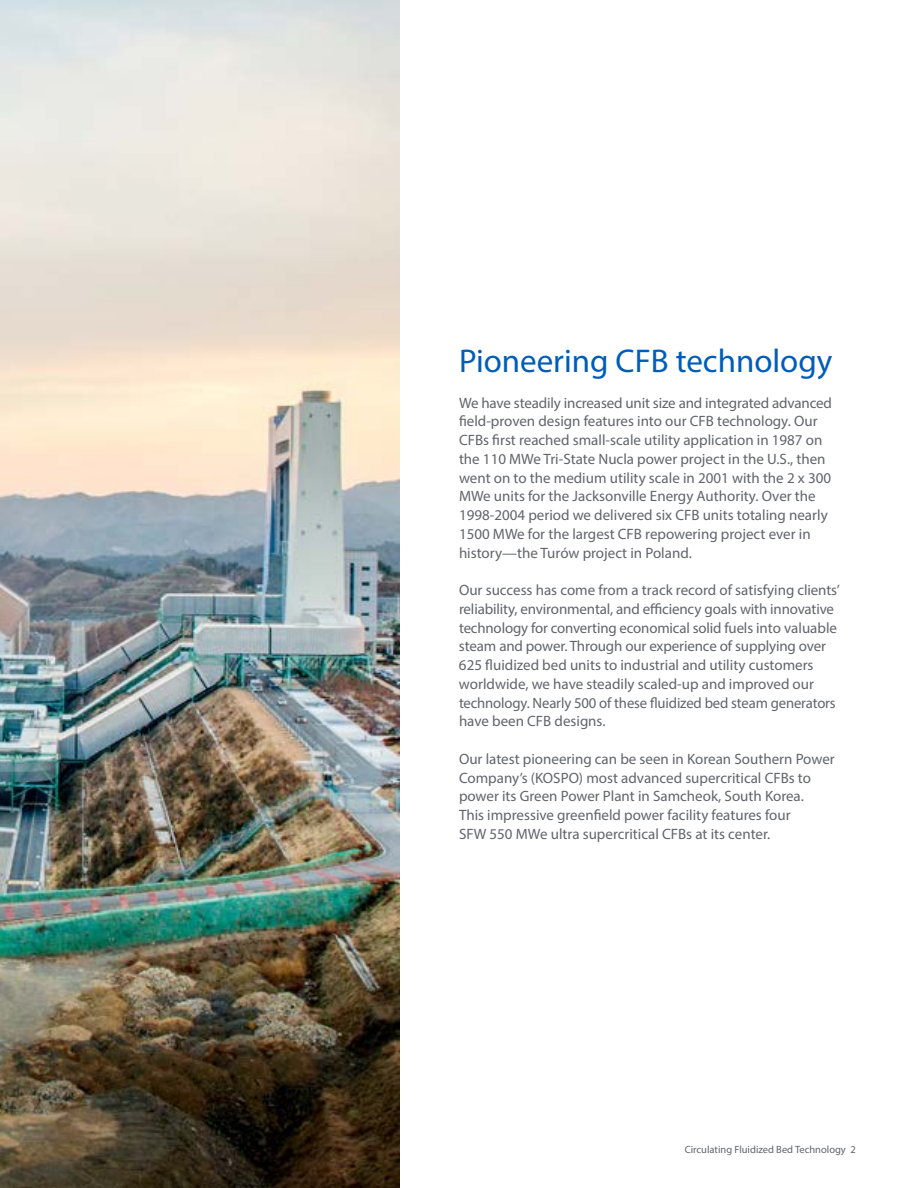
<style>
.page{position:relative;width:918px;height:1188px;background:#fff}
.page>*{position:absolute;margin:0;border:0;box-sizing:border-box;transform-origin:0 0}
.t1{font:33px "Myriad Pro";color:#005cb9}
.t2{font:15px/18.8px "Myriad Pro";color:#61646a}
.t3{font:10.5px "Myriad Pro";color:#61646a}
</style>
<div class="page">
<img style="left:0;top:0;width:400px;height:1188px">
<h1 class="t1" style="left:459px;top:341px;width:375px">Pioneering CFB technology</h1>
<p class="t2" style="left:459px;top:393px;width:375px">We have steadily increased unit size and integrated advanced field-proven design features into our CFB technology. Our CFBs first reached small-scale utility application in 1987 on the 110 MWe Tri-State Nucla power project in the U.S., then went on to the medium utility scale in 2001 with the 2 x 300<br>MWe units for the Jacksonville Energy Authority. Over the 1998-2004 period we delivered six CFB units totaling nearly 1500 MWe for the largest CFB repowering project ever in history—the Turów project in Poland.</p>
<p class="t2" style="left:459px;top:581px;width:382px">Our success has come from a track record of satisfying clients’ reliability, environmental, and efficiency goals with innovative technology for converting economical solid fuels into valuable steam and power. Through our experience of supplying over 625 fluidized bed units to industrial and utility customers worldwide, we have steadily scaled-up and improved our technology. Nearly 500 of these fluidized bed steam generators have been CFB designs.</p>
<p class="t2" style="left:459px;top:749px;width:377px">Our latest pioneering can be seen in Korean Southern Power Company’s (KOSPO) most advanced supercritical CFBs to power its Green Power Plant in Samcheok, South Korea.<br>This impressive greenfield power facility features four<br>SFW 550 MWe ultra supercritical CFBs at its center.</p>
<p class="t3" style="left:685px;top:1143px;width:173px">Circulating Fluidized Bed Technology 2</p>
</div>
